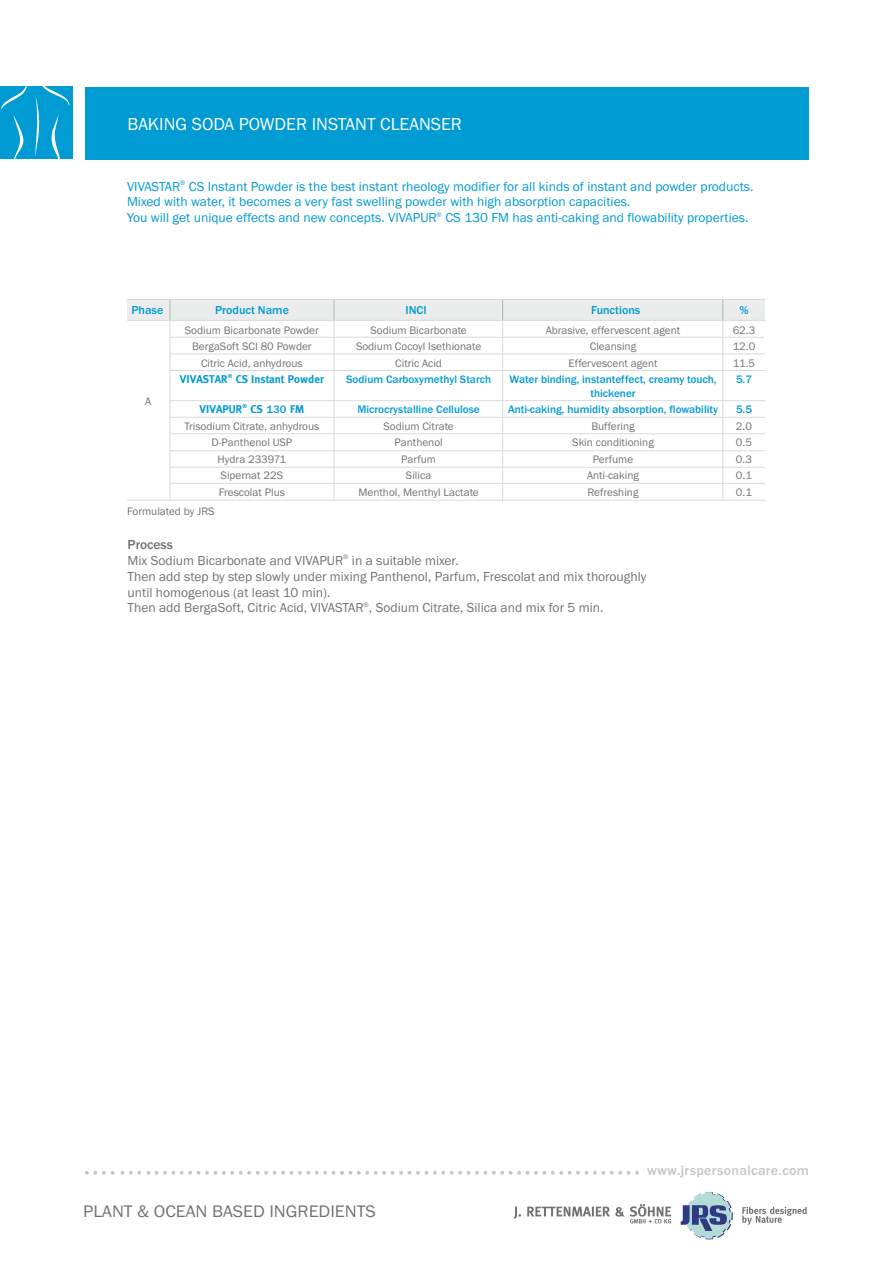
<style>
.page{position:relative;width:893px;height:1263px;background:#fff}
.page>*{position:absolute;margin:0;border:0;box-sizing:border-box;transform-origin:0 0}
.t1{font:18px "Franklin Gothic";color:#fefefe}
.t2{font:17.25px "Franklin Gothic";color:#727271;scale:1.05 1}
.t3{font:500 13.95px "Franklin Gothic";letter-spacing:.025em;color:#c5c6c6}
.t4{font:13.5px/15.8px "Franklin Gothic";color:#009bd2}
.t5{font:13.5px/15.8px "Franklin Gothic";color:#727271}
.t6{font:500 13.5px "Franklin Gothic";color:#727271}
.t7{font:500 12px "Franklin Gothic";color:#009bd2}
.t8{font:11.25px/16.5px "Franklin Gothic";color:#727271;text-align:center}
.t9{font:500 11.25px/13.5px "Franklin Gothic";color:#009bd2;text-align:center}
.t10{font:700 11.25px "Meta";color:#009bd2}
.t11{font:6.75px "Franklin Gothic";color:#727271}
.t12{font:6.75px "Franklin Gothic";color:#009bd2}
.t13{font:700 5.7px "Meta";color:#009bd2}
.s1{font-family:"Franklin Gothic";font-weight:500}
</style>
<div class="page">
<div style="left:85px;top:87px;width:724px;height:73px;background:#009bd2"></div>
<svg style="left:742px;top:1207px;width:65px;height:18px"></svg>
<svg style="left:681px;top:1192px;width:52px;height:47px"></svg>
<svg style="left:514px;top:1204px;width:157px;height:19px"></svg>
<svg style="left:147px;top:1171px;width:492px;height:4px"></svg>
<svg style="left:85px;top:1171px;width:29px;height:4px"></svg>
<svg style="left:120px;top:1171px;width:21px;height:4px"></svg>
<div style="left:127px;top:299px;width:638px;height:21px;background:#ebecec"></div>
<svg style="left:170px;top:300px;width:1px;height:20px"></svg>
<svg style="left:722px;top:300px;width:1px;height:20px"></svg>
<svg style="left:502px;top:300px;width:1px;height:20px"></svg>
<svg style="left:334px;top:300px;width:1px;height:20px"></svg>
<hr style="left:127px;top:299px;width:638px;height:1px;background:#d9dada">
<hr style="left:127px;top:320px;width:638px;height:1px;background:#d9dada">
<hr style="left:170px;top:400px;width:595px;height:1px;background:#d9dada">
<hr style="left:170px;top:353px;width:595px;height:1px;background:#d9dada">
<hr style="left:170px;top:417px;width:595px;height:1px;background:#d9dada">
<hr style="left:170px;top:337px;width:594px;height:1px;background:#d9dada">
<hr style="left:170px;top:370px;width:595px;height:1px;background:#d9dada">
<hr style="left:170px;top:433px;width:595px;height:1px;background:#d9dada">
<hr style="left:170px;top:450px;width:595px;height:1px;background:#d9dada">
<hr style="left:170px;top:467px;width:595px;height:1px;background:#d9dada">
<hr style="left:170px;top:483px;width:595px;height:1px;background:#d9dada">
<hr style="left:127px;top:500px;width:638px;height:1px;background:#d9dada">
<hr style="left:170px;top:321px;width:1px;height:179px;background:#d9dada">
<hr style="left:334px;top:321px;width:1px;height:179px;background:#d9dada">
<hr style="left:502px;top:321px;width:1px;height:179px;background:#d9dada">
<hr style="left:722px;top:321px;width:1px;height:179px;background:#d9dada">
<div style="left:0;top:87px;width:73px;height:72px;background:#009bd2"></div>
<svg style="left:13px;top:115px;width:11px;height:44px"></svg>
<svg style="left:1px;top:87px;width:26px;height:22px"></svg>
<svg style="left:35px;top:87px;width:34px;height:72px"></svg>
<h1 class="t1" style="left:127px;top:117px;width:336px">BAKING SODA POWDER INSTANT CLEANSER</h1>
<p class="t12" style="left:180px;top:180px;width:7px">®</p>
<p class="t4" style="left:127px;top:195px;width:623px">Mixed with water, it becomes a very fast swelling powder with high absorption capacities.<br>You will get unique effects and new concepts. VIVAPUR CS 130 FM has anti-caking and flowability properties.</p>
<p class="t4" style="left:127px;top:179px;width:628px">VIVASTAR CS Instant Powder is the best instant rheology modifier for all kinds of instant and powder products.</p>
<p class="t12" style="left:437px;top:212px;width:7px">®</p>
<p class="t7" style="left:131px;top:305px;width:33px">Phase</p>
<p class="t7" style="left:215px;top:305px;width:75px">Product Name</p>
<p class="t7" style="left:406px;top:305px;width:23px">INCI</p>
<p class="t7" style="left:591px;top:305px;width:51px">Functions</p>
<p class="t7" style="left:739px;top:305px;width:11px">%</p>
<p class="t8" style="left:145px;top:394px;width:8px">A</p>
<p class="t8" style="left:185px;top:322px;width:136px">Sodium Bicarbonate Powder<br>BergaSoft SCI 80 Powder<br>Citric Acid, anhydrous</p>
<p class="t13" style="left:228px;top:373px;width:6px">®</p>
<p class="t10" style="left:180px;top:373px;width:145px">VIVASTAR CS Instant Powder</p>
<p class="t10" style="left:199px;top:403px;width:106px">VIVAPU <sup>®</sup>R C S <span class="s1">130</span> FM</p>
<p class="t8" style="left:184px;top:418px;width:137px">Trisodium Citrate, anhydrous<br>D-Panthenol USP<br>Hydra 233971<br>Sipernat 22S<br>Frescolat Plus</p>
<p class="t8" style="left:127px;top:504px;width:89px">Formulated by JRS</p>
<p class="t6" style="left:128px;top:540px;width:47px">Process</p>
<p class="t8" style="left:356px;top:322px;width:127px">Sodium Bicarbonate<br>Sodium Cocoyl Isethionate<br>Citric Acid</p>
<p class="t9" style="left:346px;top:373px;width:146px">Sodium Carboxymethyl Starch</p>
<p class="t9" style="left:357px;top:403px;width:124px">Microcrystalline Cellulose</p>
<p class="t8" style="left:358px;top:418px;width:122px">Sodium Citrate<br>Panthenol<br>Parfum<br>Silica<br>Menthol, Menthyl Lactate</p>
<p class="t8" style="left:546px;top:322px;width:136px">Abrasive, effervescent agent<br>Cleansing<br>Effervescent agent</p>
<p class="t9" style="left:509px;top:373px;width:209px">Water binding, instanteffect, creamy touch, thickener</p>
<p class="t9" style="left:508px;top:403px;width:212px">Anti-caking, humidity absorption, flowability</p>
<p class="t8" style="left:572px;top:418px;width:83px">Buffering<br>Skin conditioning<br>Perfume<br>Anti-caking<br>Refreshing</p>
<p class="t11" style="left:343px;top:555px;width:7px">®</p>
<p class="t5" style="left:128px;top:554px;width:520px">Mix Sodium Bicarbonate and VIVAPUR in a suitable mixer.<br>Then add step by step slowly under mixing Panthenol, Parfum, Frescolat and mix thoroughly until homogenous (at least 10 min).</p>
<p class="t11" style="left:363px;top:602px;width:7px">®</p>
<p class="t5" style="left:128px;top:601px;width:477px">Then add BergaSoft, Citric Acid, VIVASTAR , Sodium Citrate, Silica and mix for 5 min.</p>
<p class="t8" style="left:733px;top:322px;width:24px;text-align:justify">62.3<br>12.0<br>11.5</p>
<p class="t9" style="left:736px;top:373px;width:17px">5.7</p>
<p class="t9" style="left:736px;top:403px;width:17px">5.5</p>
<p class="t8" style="left:736px;top:418px;width:18px;text-align:justify">2.0<br>0.5<br>0.3<br>0.1<br>0.1</p>
<h2 class="t2" style="left:83px;top:1205px;width:280px">PLANT &amp; OCEAN BASED INGREDIENTS</h2>
<p class="t3" style="left:647px;top:1165px;width:164px">www.jrspersonalcare.com</p>
</div>
